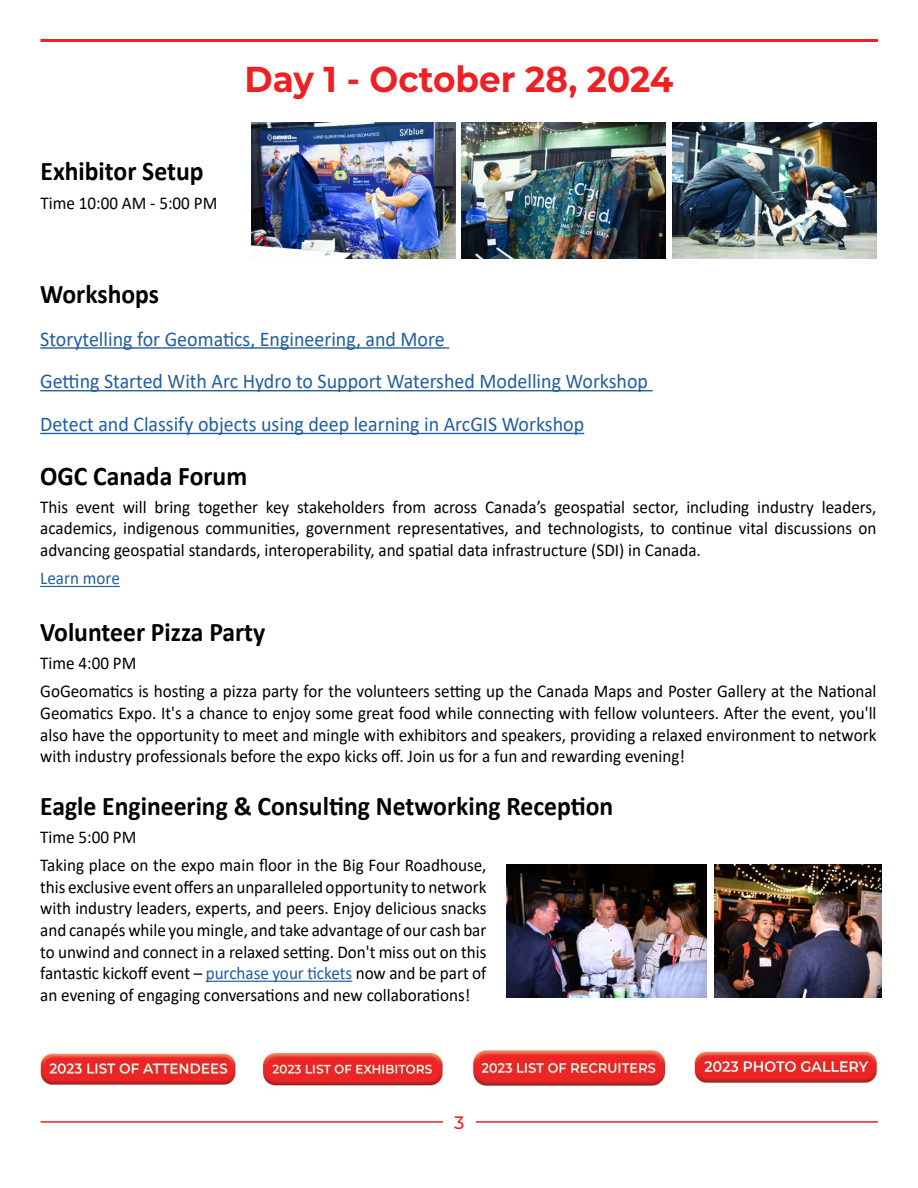
<style>
.page{position:relative;width:918px;height:1188px;background:#fff}
.page>*{position:absolute;margin:0;border:0;box-sizing:border-box;transform-origin:0 0}
.t1{font:700 36px "Montserrat";color:#ed2124;scale:.95 1}
.t2{font:700 27px "Calibri";color:#000;scale:.95 1}
.t3{font:21px/42.8px "Calibri";color:#215e9e;scale:.95 1}
.t4{font:18px/21.6px "Calibri";color:#000;text-align:justify;scale:.95 1}
.t5{font:18px "Calibri";color:#215e9e;scale:.95 1}
.t6{font:500 18px "Montserrat";color:#ed2124}
.s1{color:#215e9e}
</style>
<div class="page">
<hr style="left:40px;top:1121px;width:838px;height:2px;background:#ed2124">
<div style="left:443px;top:1111px;width:32px;height:29px;background:#fff"></div>
<hr style="left:40px;top:39px;width:838px;height:3px;background:#ed2124">
<hr style="left:206px;top:981px;width:146px;height:1px;background:#215e9e">
<hr style="left:40px;top:586px;width:80px;height:1px;background:#215e9e">
<hr style="left:40px;top:347px;width:409px;height:2px;background:#215e9e">
<hr style="left:40px;top:390px;width:613px;height:1px;background:#215e9e">
<hr style="left:40px;top:433px;width:544px;height:1px;background:#215e9e">
<img style="left:40px;top:1053px;width:196px;height:32px">
<img style="left:694px;top:1051px;width:183px;height:32px">
<img style="left:673px;top:123px;width:204px;height:136px">
<img style="left:462px;top:123px;width:204px;height:136px">
<img style="left:251px;top:123px;width:204px;height:136px">
<img style="left:507px;top:864px;width:200px;height:133px">
<img style="left:714px;top:864px;width:167px;height:133px">
<img style="left:472px;top:1049px;width:194px;height:38px">
<img style="left:262px;top:1052px;width:182px;height:34px">
<h2 class="t2" style="left:40px;top:152px;width:173px">Exhibitor Setup</h2>
<p class="t4" style="left:40px;top:192px;width:188px">Time 10:00 AM - 5:00 PM</p>
<h1 class="t1" style="left:245px;top:53px;width:453px">Day 1 - October 28, 2024</h1>
<h2 class="t2" style="left:40px;top:275px;width:127px">Workshops</h2>
<p class="t3" style="left:40px;top:317px;width:641px">Storytelling for Geomatics, Engineering, and More<br>Getting Started With Arc Hydro to Support Watershed Modelling Workshop<br>Detect and Classify objects using deep learning in ArcGIS Workshop</p>
<h2 class="t2" style="left:40px;top:456px;width:219px">OGC Canada Forum</h2>
<p class="t4" style="left:40px;top:496px;width:882px">This event will bring together key stakeholders from across Canada’s geospatial sector, including industry leaders, academics, indigenous communities, government representatives, and technologists, to continue vital discussions on advancing geospatial standards, interoperability, and spatial data infrastructure (SDI) in Canada.</p>
<p class="t5" style="left:40px;top:566px;width:85px">Learn more</p>
<h2 class="t2" style="left:40px;top:613px;width:238px">Volunteer Pizza Party</h2>
<p class="t4" style="left:40px;top:648px;width:882px;line-height:28.3px">Time 4:00 PM<br>GoGeomatics is hosting a pizza party for the volunteers setting up the Canada Maps and Poster Gallery at the National</p>
<p class="t4" style="left:40px;top:702px;width:882px">Geomatics Expo. It's a chance to enjoy some great food while connecting with fellow volunteers. After the event, you'll also have the opportunity to meet and mingle with exhibitors and speakers, providing a relaxed environment to network with industry professionals before the expo kicks off. Join us for a fun and rewarding evening!</p>
<h2 class="t2" style="left:40px;top:786px;width:605px">Eagle Engineering &amp; Consulting Networking Reception</h2>
<p class="t4" style="left:40px;top:822px;width:471px;line-height:28.3px">Time 5:00 PM<br>Taking place on the expo main floor in the Big Four Roadhouse,</p>
<p class="t4" style="left:40px;top:876px;width:471px">this exclusive event offers an unparalleled opportunity to network with industry leaders, experts, and peers. Enjoy delicious snacks and canapés while you mingle, and take advantage of our cash bar to unwind and connect in a relaxed setting. Don't miss out on this fantastic kickoff event – <span class="s1">purchase your tickets</span> now and be part of an evening of engaging conversations and new collaborations!</p>
<p class="t6" style="left:454px;top:1110px;width:12px">3</p>
</div>
